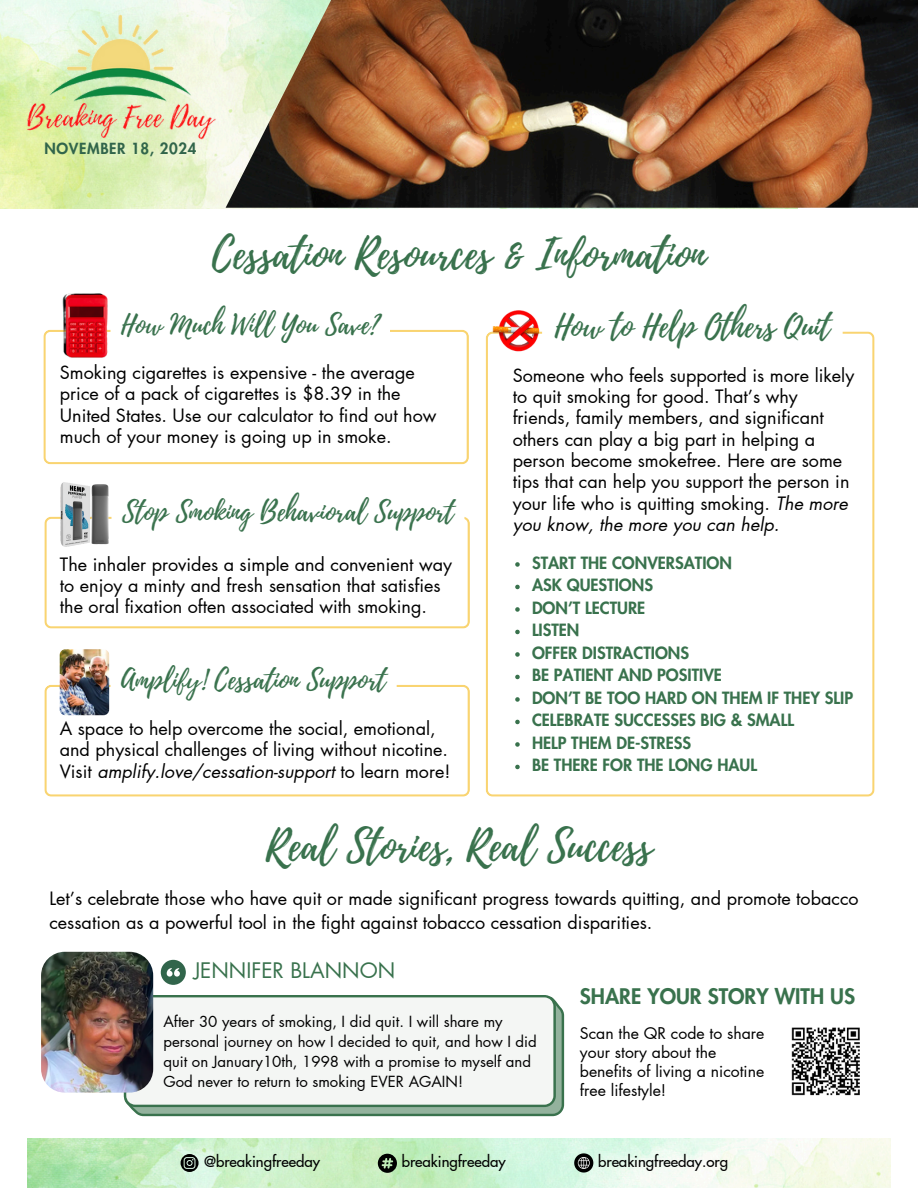
<style>
.page{position:relative;width:918px;height:1188px;background:#fff}
.page>*{position:absolute;margin:0;border:0;box-sizing:border-box;transform-origin:0 0}
.t1{font:42px "Playlist Script";color:#39724d}
.t2{font:31.5px "Playlist Script";color:#39724d}
.t3{font:27px "Playlist Script";color:#39724d}
.t4{font:800 21px "Futura LT Pro";color:#39724d}
.t5{font:21px "Futura LT Pro";color:#39724d}
.t6{font:18px/21.3px "Futura LT Pro";color:#000}
.t7{font:800 16.5px "Futura LT Pro";color:#39724d}
.t8{font:15.75px/19px "Futura LT Pro";color:#000}
.t9{font:15px/20.2px "Futura LT Pro";color:#000}
.t10{font:500 15px "Futura LT Pro";color:#000}
.t11{font:800 15px "Futura LT Pro";letter-spacing:.045em;color:#31654b}
.s1{font-style:italic}
</style>
<div class="page">
<img style="left:0;top:0;width:226px;height:208px">
<img style="left:226px;top:0;width:692px;height:208px">
<svg style="left:43px;top:330px;width:426px;height:134px"></svg>
<img style="left:43px;top:293px;width:83px;height:67px">
<img style="left:27px;top:1139px;width:864px;height:49px">
<svg style="left:574px;top:1153px;width:19px;height:20px"></svg>
<svg style="left:378px;top:1154px;width:19px;height:19px"></svg>
<svg style="left:181px;top:1154px;width:18px;height:18px"></svg>
<svg style="left:486px;top:331px;width:389px;height:466px"></svg>
<img style="left:493px;top:311px;width:49px;height:44px">
<svg style="left:111px;top:301px;width:279px;height:51px"></svg>
<svg style="left:542px;top:331px;width:301px;height:27px"></svg>
<svg style="left:514px;top:552px;width:346px;height:226px"></svg>
<svg style="left:515px;top:562px;width:5px;height:5px"></svg>
<svg style="left:515px;top:585px;width:5px;height:4px"></svg>
<svg style="left:515px;top:607px;width:5px;height:5px"></svg>
<svg style="left:515px;top:630px;width:5px;height:4px"></svg>
<svg style="left:515px;top:652px;width:5px;height:5px"></svg>
<svg style="left:515px;top:675px;width:5px;height:4px"></svg>
<svg style="left:515px;top:697px;width:5px;height:5px"></svg>
<svg style="left:515px;top:720px;width:5px;height:4px"></svg>
<svg style="left:515px;top:742px;width:5px;height:5px"></svg>
<svg style="left:515px;top:765px;width:5px;height:4px"></svg>
<svg style="left:129px;top:1001px;width:435px;height:115px;background:#7da28a"></svg>
<div style="left:124px;top:995px;width:432px;height:112px;background:#f4f6f4"></div>
<img style="left:41px;top:952px;width:112px;height:140px;border-radius:24px">
<img style="left:791px;top:1027px;width:69px;height:69px">
<div style="left:161px;top:960px;width:25px;height:25px;background:#31654b;border-radius:50%"></div>
<svg style="left:167px;top:968px;width:13px;height:9px"></svg>
<svg style="left:44px;top:517px;width:426px;height:112px"></svg>
<img style="left:61px;top:481px;width:49px;height:66px;border-radius:6px">
<div style="left:111px;top:488px;width:353px;height:51px;background:#fff;border-radius:13px"></div>
<svg style="left:44px;top:685px;width:426px;height:112px"></svg>
<img style="left:60px;top:649px;width:49px;height:66px;border-radius:6px">
<svg style="left:111px;top:685px;width:286px;height:22px"></svg>
<img style="left:21px;top:11px;width:199px;height:136px">
<p class="t11" style="left:45px;top:141px;width:153px">NOVEMBER 18, 2024</p>
<p class="t1" style="left:212px;top:224px;width:495px">Cessation Resources &amp; Information</p>
<h6 class="t3" style="left:121px;top:306px;width:259px">How Much Will You Save?</h6>
<p class="t2" style="left:555px;top:304px;width:277px">How to Help Others Quit</p>
<h3 class="t6" style="left:513px;top:365px;width:343px">Someone who feels supported is more likely to quit smoking for good. That’s why friends, family members, and significant others can play a big part in helping a person become smokefree. Here are some tips that can help you support the person in your life who is quitting smoking. <span class="s1">The more you know, the more you can help.</span></h3>
<h6 class="t6" style="left:60px;top:363px;width:378px">Smoking cigarettes is expensive - the average price of a pack of cigarettes is $8.39 in the United States. Use our calculator to find out how much of your money is going up in smoke.</h6>
<h5 class="t3" style="left:122px;top:493px;width:333px">Stop Smoking Behavioral Support</h5>
<p class="t6" style="left:60px;top:554px;width:394px">The inhaler provides a simple and convenient way to enjoy a minty and fresh sensation that satisfies the oral fixation often associated with smoking.</p>
<p class="t7" style="left:532px;top:555px;width:201px">START THE CONVERSATION</p>
<h3 class="t7" style="left:532px;top:578px;width:123px">ASK QUESTIONS</h3>
<h6 class="t7" style="left:532px;top:600px;width:115px">DON’T LECTURE</h6>
<h2 class="t7" style="left:532px;top:623px;width:49px">LISTEN</h2>
<p class="t7" style="left:532px;top:645px;width:159px">OFFER DISTRACTIONS</p>
<h6 class="t7" style="left:532px;top:668px;width:191px">BE PATIENT AND POSITIVE</h6>
<p class="t7" style="left:532px;top:690px;width:323px">DON’T BE TOO HARD ON THEM IF THEY SLIP</p>
<p class="t7" style="left:532px;top:713px;width:264px">CELEBRATE SUCCESSES BIG &amp; SMALL</p>
<p class="t7" style="left:532px;top:735px;width:161px">HELP THEM DE-STRESS</p>
<p class="t7" style="left:532px;top:758px;width:227px">BE THERE FOR THE LONG HAUL</p>
<h4 class="t3" style="left:121px;top:661px;width:266px">Amplify! Cessation Support</h4>
<p class="t6" style="left:60px;top:718px;width:392px">A space to help overcome the social, emotional, and physical challenges of living without nicotine.<br>Visit <span class="s1">amplify.love/cessation-support</span> to learn more!</p>
<h1 class="t1" style="left:266px;top:816px;width:388px">Real Stories, Real Success</h1>
<h6 class="t6" style="left:49px;top:886px;width:811px;line-height:24.8px">Let’s celebrate those who have quit or made significant progress towards quitting, and promote tobacco cessation as a powerful tool in the fight against tobacco cessation disparities.</h6>
<p class="t5" style="left:194px;top:961px;width:203px">JENNIFER BLANNON</p>
<p class="t9" style="left:163px;top:1012px;width:375px">After 30 years of smoking, I did quit. I will share my personal journey on how I decided to quit, and how I did quit on January10th, 1998 with a promise to myself and God never to return to smoking EVER AGAIN!</p>
<p class="t4" style="left:580px;top:987px;width:277px">SHARE YOUR STORY WITH US</p>
<p class="t8" style="left:580px;top:1024px;width:186px">Scan the QR code to share your story about the benefits of living a nicotine free lifestyle!</p>
<p class="t10" style="left:204px;top:1155px;width:118px">@breakingfreeday</p>
<h1 class="t10" style="left:402px;top:1155px;width:106px">breakingfreeday</h1>
<p class="t10" style="left:598px;top:1155px;width:132px">breakingfreeday.org</p>
</div>
